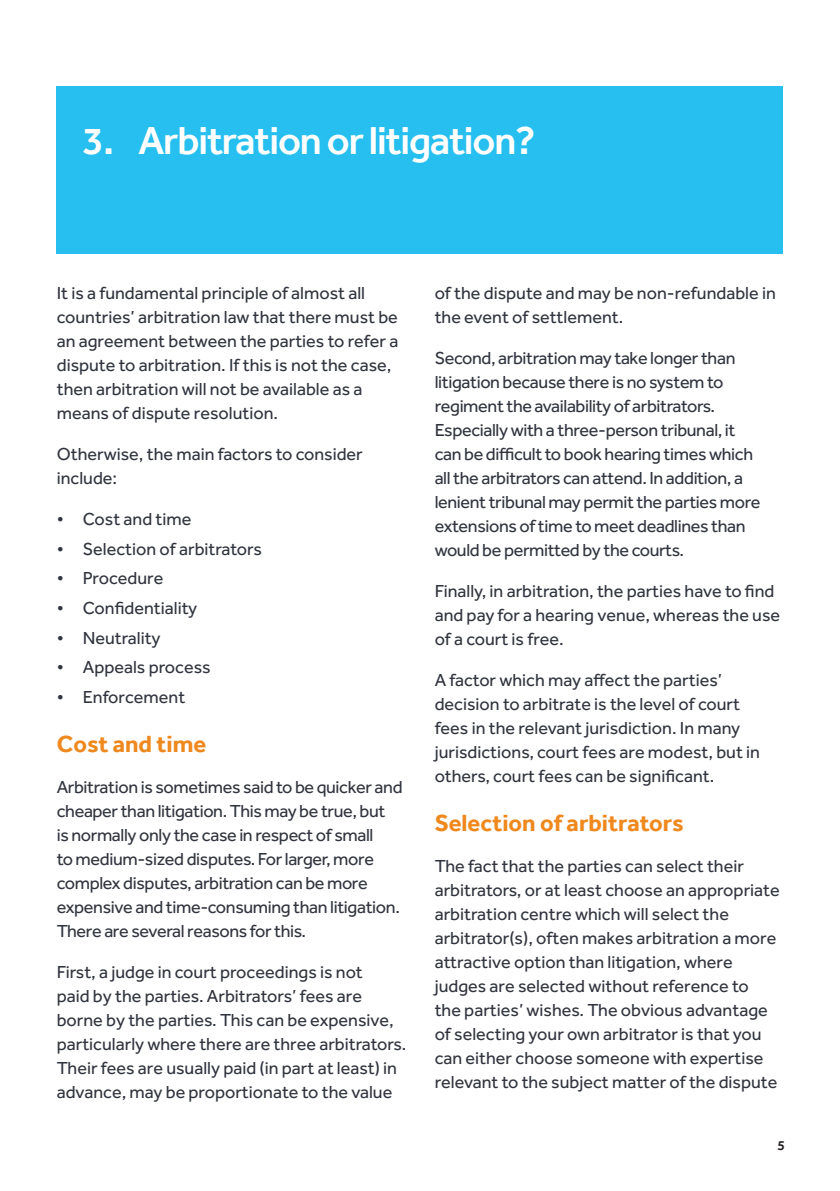
<style>
.page{position:relative;width:840px;height:1191px;background:#fff}
.page>*{position:absolute;margin:0;border:0;box-sizing:border-box;transform-origin:0 0}
.t1{font:500 40px "Effra";letter-spacing:-.03em;color:#fff}
.t2{font:700 24px "Effra";color:#ef881d}
.Body{font:18px/24px "Effra";color:#30343e}
.Body-2{font:18px/24px "Effra";letter-spacing:-.02em;color:#30343e}
.t3{font:500 14px "Effra";color:#231f20}
</style>
<div class="page">
<div style="left:57px;top:86px;width:725px;height:168px;background:#26bff0"></div>
<h1 class="t1" style="left:83px;top:117px;width:454px">3. Arbitration or litigation?</h1>
<p class="Body" style="left:57px;top:281px;width:343px">It is a fundamental principle of almost all countries’ arbitration law that there must be an agreement between the parties to refer a dispute to arbitration. If this is not the case, then arbitration will not be available as a means of dispute resolution.</p>
<p class="Body" style="left:57px;top:442px;width:307px">Otherwise, the main factors to consider include:</p>
<p class="Body" style="left:57px;top:507px;width:136px">• Cost and time</p>
<p class="Body" style="left:57px;top:536px;width:206px">• Selection of arbitrators</p>
<p class="Body" style="left:57px;top:566px;width:108px">• Procedure</p>
<p class="Body" style="left:57px;top:596px;width:142px">• Confidentiality</p>
<p class="Body" style="left:57px;top:625px;width:105px">• Neutrality</p>
<p class="Body" style="left:57px;top:655px;width:155px">• Appeals process</p>
<p class="Body" style="left:57px;top:685px;width:130px">• Enforcement</p>
<h2 class="t2" style="left:57px;top:729px;width:151px">Cost and time</h2>
<p class="Body-2" style="left:57px;top:775px;width:347px">Arbitration is sometimes said to be quicker and cheaper than litigation. This may be true, but<br>is normally only the case in respect of small<br>to medium-sized disputes. For larger, more complex disputes, arbitration can be more expensive and time-consuming than litigation.<br>There are several reasons for this.</p>
<p class="Body" style="left:57px;top:960px;width:351px">First, a judge in court proceedings is not<br>paid by the parties. Arbitrators’ fees are borne by the parties. This can be expensive, particularly where there are three arbitrators.<br>Their fees are usually paid (in part at least) in advance, may be proportionate to the value</p>
<p class="Body" style="left:434px;top:281px;width:342px">of the dispute and may be non-refundable in the event of settlement.</p>
<p class="Body-2" style="left:434px;top:346px;width:327px">Second, arbitration may take longer than litigation because there is no system to regiment the availability of arbitrators.<br>Especially with a three-person tribunal, it can be difficult to book hearing times which all the arbitrators can attend. In addition, a lenient tribunal may permit the parties more extensions of time to meet deadlines than would be permitted by the courts.</p>
<p class="Body" style="left:434px;top:579px;width:347px">Finally, in arbitration, the parties have to find and pay for a hearing venue, whereas the use of a court is free.</p>
<p class="Body" style="left:434px;top:668px;width:327px">A factor which may affect the parties’ decision to arbitrate is the level of court fees in the relevant jurisdiction. In many jurisdictions, court fees are modest, but in others, court fees can be significant.</p>
<h2 class="t2" style="left:434px;top:808px;width:250px">Selection of arbitrators</h2>
<p class="Body" style="left:434px;top:854px;width:346px">The fact that the parties can select their arbitrators, or at least choose an appropriate arbitration centre which will select the arbitrator(s), often makes arbitration a more attractive option than litigation, where judges are selected without reference to<br>the parties’ wishes. The obvious advantage of selecting your own arbitrator is that you can either choose someone with expertise relevant to the subject matter of the dispute</p>
<p class="t3" style="left:777px;top:1136px;width:9px">5</p>
</div>
